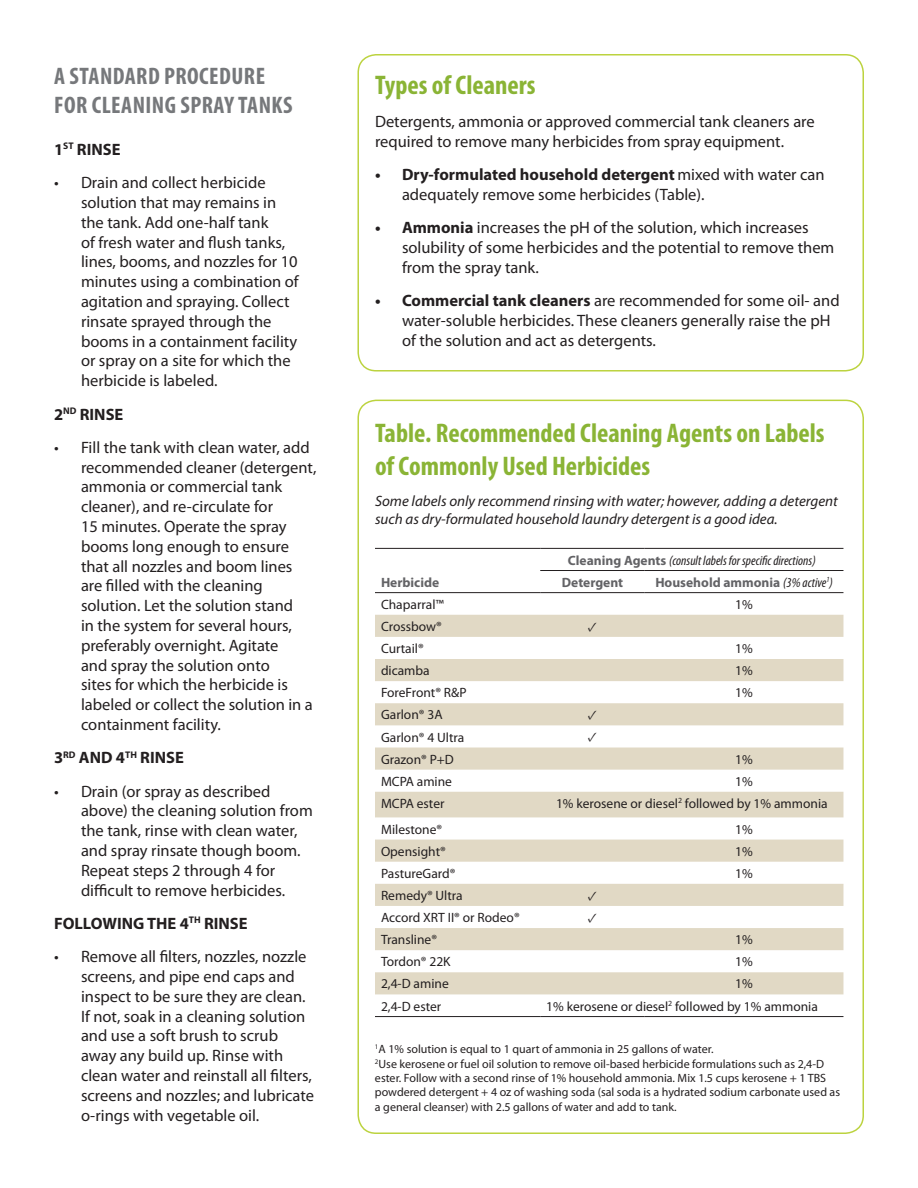
<style>
.page{position:relative;width:918px;height:1188px;background:#fff}
.page>*{position:absolute;margin:0;border:0;box-sizing:border-box;transform-origin:0 0}
.t1{font:700 condensed 27px/32.4px "Myriad Pro";color:#8ab435}
.t2{font:700 condensed 24px/28.8px "Myriad Pro";letter-spacing:.02em;color:#76787b}
.t3{font:16.5px/19.8px "Myriad Pro";color:#231f20}
.t4{font:700 16.5px "Myriad Pro";color:#231f20}
.t5{font:italic 15px/18px "Myriad Pro";color:#231f20}
.t6{font:13.5px "Myriad Pro";color:#231f20}
.t7{font:italic condensed 13.5px "Myriad Pro";color:#231f20}
.t8{font:700 13.5px "Myriad Pro";color:#636366}
.t9{font:13.5px "Minion Pro";color:#231f20}
.t10{font:12px/14.4px "Myriad Pro";color:#231f20}
.s1{font-weight:700}
.s2{font-weight:700;font-style:normal;font-stretch:normal;color:#636366}
.s3{font-weight:400;font-style:italic;font-stretch:condensed;color:#231f20}
</style>
<div class="page">
<svg style="left:375px;top:615px;width:468px;height:379px;fill:#e1d9c5"></svg>
<hr style="left:540px;top:592px;width:105px;height:1px;background:#231f20">
<hr style="left:645px;top:592px;width:198px;height:1px;background:#231f20">
<hr style="left:375px;top:1016px;width:165px;height:1px;background:#231f20">
<hr style="left:540px;top:1016px;width:105px;height:1px;background:#231f20">
<hr style="left:645px;top:1016px;width:198px;height:1px;background:#231f20">
<hr style="left:375px;top:548px;width:165px;height:1px;background:#231f20">
<hr style="left:375px;top:592px;width:165px;height:1px;background:#231f20">
<hr style="left:540px;top:548px;width:105px;height:1px;background:#231f20">
<hr style="left:645px;top:548px;width:198px;height:1px;background:#231f20">
<hr style="left:540px;top:570px;width:105px;height:1px;background:#231f20">
<hr style="left:645px;top:570px;width:198px;height:1px;background:#231f20">
<div style="left:357px;top:54px;width:507px;height:318px;border:2px solid #bcd33f;border-radius:18px"></div>
<p class="t2" style="left:54px;top:61px;width:240px">A STANDARD PROCEDURE<br>FOR CLEANING SPRAY TANKS</p>
<p class="t1" style="left:375px;top:68px;width:162px">Types of Cleaners</p>
<p class="t3" style="left:375px;top:111px;width:441px">Detergents, ammonia or approved commercial tank cleaners are required to remove many herbicides from spray equipment.</p>
<p class="t3" style="left:402px;top:164px;width:424px;text-indent:-27px"><span class="s1">• Dry-formulated household detergent</span> mixed with water can adequately remove some herbicides (Table).</p>
<p class="t3" style="left:402px;top:218px;width:434px;text-indent:-27px"><span class="s1">• Ammonia</span> increases the pH of the solution, which increases solubility of some herbicides and the potential to remove them from the spray tank.</p>
<p class="t3" style="left:402px;top:290px;width:439px;text-indent:-27px"><span class="s1">• Commercial tank cleaners</span> are recommended for some oil- and water-soluble herbicides. These cleaners generally raise the pH of the solution and act as detergents.</p>
<p class="t4" style="left:54px;top:139px;width:68px">1<sup>ST</sup> RINSE</p>
<p class="t3" style="left:81px;top:173px;width:219px;text-indent:-27px">• Drain and collect herbicide solution that may remains in the tank. Add one-half tank<br>of fresh water and flush tanks, lines, booms, and nozzles for 10 minutes using a combination of agitation and spraying. Collect rinsate sprayed through the booms in a containment facility or spray on a site for which the herbicide is labeled.</p>
<p class="t4" style="left:54px;top:403px;width:71px">2<sup>ND</sup> RINSE</p>
<p class="t3" style="left:81px;top:437px;width:237px;text-indent:-27px">• Fill the tank with clean water, add recommended cleaner (detergent, ammonia or commercial tank cleaner), and re-circulate for<br>15 minutes. Operate the spray booms long enough to ensure that all nozzles and boom lines are filled with the cleaning solution. Let the solution stand<br>in the system for several hours, preferably overnight. Agitate<br>and spray the solution onto<br>sites for which the herbicide is labeled or collect the solution in a containment facility.</p>
<p class="t4" style="left:54px;top:747px;width:131px">3<sup>RD</sup> AND 4<sup>TH</sup> RINSE</p>
<p class="t3" style="left:81px;top:781px;width:233px;text-indent:-27px">• Drain (or spray as described above) the cleaning solution from the tank, rinse with clean water, and spray rinsate though boom.<br>Repeat steps 2 through 4 for difficult to remove herbicides.</p>
<p class="t4" style="left:54px;top:913px;width:195px">FOLLOWING THE 4<sup>TH</sup> RINSE</p>
<p class="t3" style="left:81px;top:947px;width:235px;text-indent:-27px">• Remove all filters, nozzles, nozzle screens, and pipe end caps and inspect to be sure they are clean.<br>If not, soak in a cleaning solution and use a soft brush to scrub away any build up. Rinse with clean water and reinstall all filters, screens and nozzles; and lubricate o-rings with vegetable oil.</p>
<p class="t1" style="left:375px;top:416px;width:451px">Table. Recommended Cleaning Agents on Labels of Commonly Used Herbicides</p>
<p class="t5" style="left:375px;top:492px;width:464px">Some labels only recommend rinsing with water; however, adding a detergent such as dry-formulated household laundry detergent is a good idea.</p>
<p class="t7" style="left:568px;top:552px;width:249px"><span class="s2">Cleaning Agents</span> (consult labels for specific directions)</p>
<p class="t8" style="left:562px;top:573px;width:63px">Detergent</p>
<p class="t8" style="left:655px;top:573px;width:179px">Household ammonia <span class="s3">(3% active</span><sup>1</sup><span class="s3">)</span></p>
<p class="t8" style="left:381px;top:573px;width:60px">Herbicide</p>
<p class="t6" style="left:381px;top:596px;width:64px">Chaparral™</p>
<p class="t6" style="left:735px;top:596px;width:19px">1%</p>
<p class="t6" style="left:381px;top:618px;width:62px">Crossbow®</p>
<p class="t9" style="left:588px;top:617px;width:11px">✓</p>
<p class="t6" style="left:381px;top:640px;width:44px">Curtail®</p>
<p class="t6" style="left:735px;top:640px;width:19px">1%</p>
<p class="t6" style="left:381px;top:662px;width:50px">dicamba</p>
<p class="t6" style="left:735px;top:662px;width:19px">1%</p>
<p class="t6" style="left:381px;top:684px;width:87px">ForeFront® R&amp;P</p>
<p class="t6" style="left:735px;top:684px;width:19px">1%</p>
<p class="t6" style="left:381px;top:707px;width:63px">Garlon® 3A</p>
<p class="t9" style="left:588px;top:706px;width:11px">✓</p>
<p class="t6" style="left:381px;top:729px;width:85px">Garlon® 4 Ultra</p>
<p class="t9" style="left:588px;top:728px;width:11px">✓</p>
<p class="t6" style="left:381px;top:751px;width:74px">Grazon® P+D</p>
<p class="t6" style="left:735px;top:751px;width:19px">1%</p>
<p class="t6" style="left:381px;top:773px;width:73px">MCPA amine</p>
<p class="t6" style="left:735px;top:773px;width:19px">1%</p>
<p class="t6" style="left:381px;top:795px;width:65px">MCPA ester</p>
<p class="t6" style="left:556px;top:795px;width:273px">1% kerosene or diesel<sup>2</sup> followed by 1% ammonia</p>
<p class="t6" style="left:381px;top:821px;width:63px">Milestone®</p>
<p class="t6" style="left:735px;top:821px;width:19px">1%</p>
<p class="t6" style="left:381px;top:843px;width:66px">Opensight®</p>
<p class="t6" style="left:735px;top:843px;width:19px">1%</p>
<p class="t6" style="left:381px;top:865px;width:76px">PastureGard®</p>
<p class="t6" style="left:735px;top:865px;width:19px">1%</p>
<p class="t6" style="left:381px;top:887px;width:83px">Remedy® Ultra</p>
<p class="t9" style="left:588px;top:886px;width:11px">✓</p>
<p class="t6" style="left:381px;top:909px;width:140px">Accord XRT II® or Rodeo®</p>
<p class="t9" style="left:588px;top:908px;width:11px">✓</p>
<p class="t6" style="left:381px;top:931px;width:58px">Transline®</p>
<p class="t6" style="left:735px;top:931px;width:19px">1%</p>
<p class="t6" style="left:381px;top:953px;width:71px">Tordon® 22K</p>
<p class="t6" style="left:735px;top:953px;width:19px">1%</p>
<p class="t6" style="left:381px;top:976px;width:69px">2,4-D amine</p>
<p class="t6" style="left:735px;top:976px;width:19px">1%</p>
<p class="t6" style="left:381px;top:998px;width:62px">2,4-D ester</p>
<p class="t6" style="left:546px;top:998px;width:273px">1% kerosene or diesel<sup>2</sup> followed by 1% ammonia</p>
<p class="t10" style="left:375px;top:1042px;width:340px"><sup>1</sup>A 1% solution is equal to 1 quart of ammonia in 25 gallons of water.</p>
<p class="t10" style="left:375px;top:1056px;width:467px"><sup>2</sup>Use kerosene or fuel oil solution to remove oil-based herbicide formulations such as 2,4-D ester. Follow with a second rinse of 1% household ammonia. Mix 1.5 cups kerosene + 1 TBS powdered detergent + 4 oz of washing soda (sal soda is a hydrated sodium carbonate used as a general cleanser) with 2.5 gallons of water and add to tank.</p>
</div>
